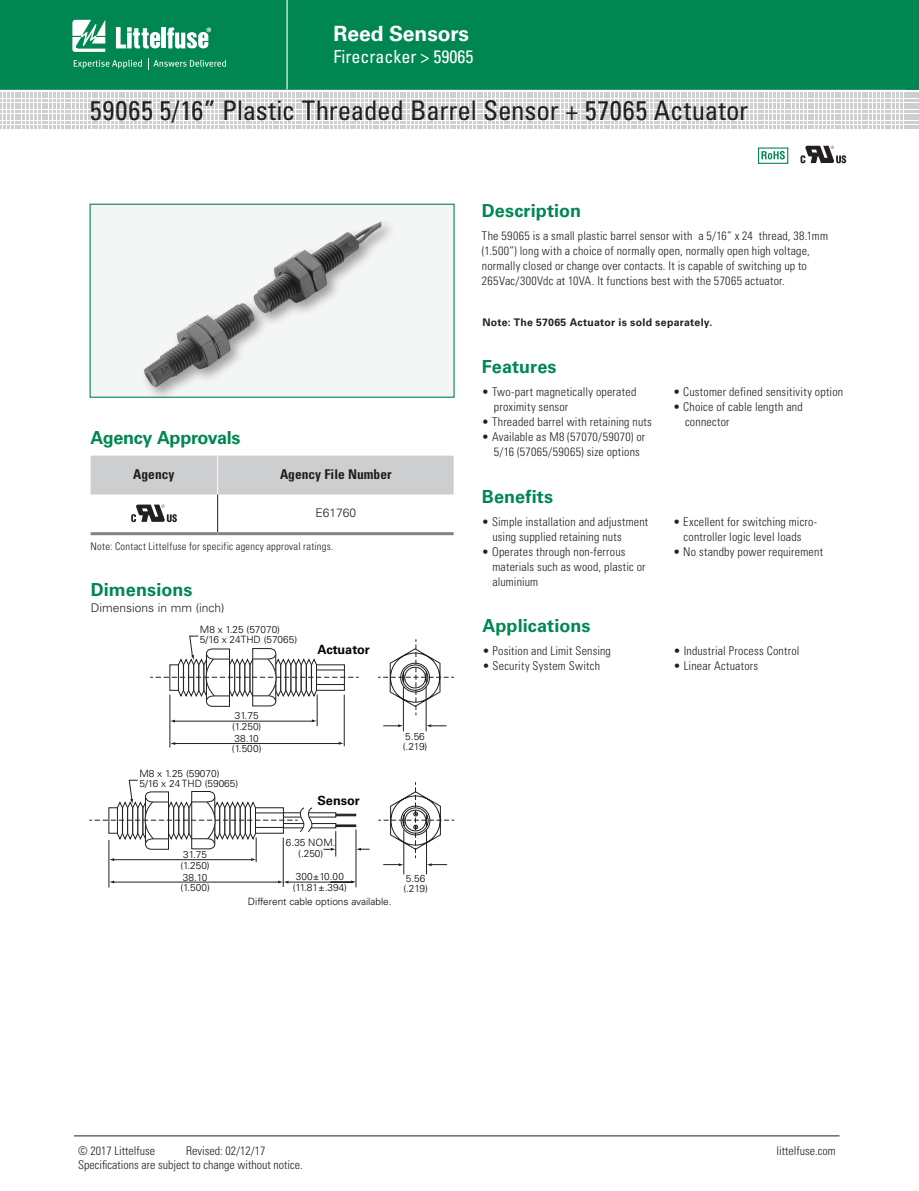
<style>
.page{position:relative;width:919px;height:1191px;background:#fff}
.page>*{position:absolute;margin:0;border:0;box-sizing:border-box;transform-origin:0 0}
.t1{font:condensed 27px "Univers LT Std";color:#231f20}
.t2{font:700 21px "Univers LT Std";letter-spacing:-.005em;color:#fff}
.t3{font:700 18px "Univers LT Std";letter-spacing:.005em;color:#008751}
.t4{font:condensed 18px "Univers LT Std";color:#fff}
.t5{font:700 18px "Univers LT Std";letter-spacing:-.02em;color:#008751}
.t6{font:700 condensed 13.5px "Univers LT Std";color:#231f20}
.t7{font:700 12.75px "Univers LT Std";color:#040503}
.t8{font:300 condensed 12px/15px "Univers LT Std";letter-spacing:.015em;color:#231f20}
.t9{font:300 12px "Univers LT Std";color:#231f20}
.t10{font:300 condensed 10.5px "Univers LT Std";letter-spacing:.025em;color:#231f20}
.t11{font:700 10.5px "Univers LT Std";letter-spacing:.025em;color:#231f20}
.t12{font:300 10.05px/10.2px "Univers LT Std";color:#040503}
</style>
<div class="page">
<hr style="left:74px;top:1135px;width:765px;height:1px;background:#231f20">
<svg style="left:0;top:0;width:919px;height:127px;background:#46a37e"></svg>
<div style="left:91px;top:455px;width:362px;height:39px;background:#cdced0"></div>
<hr style="left:217px;top:455px;width:1px;height:39px;background:#fff">
<hr style="left:217px;top:494px;width:1px;height:38px;background:#231f20">
<hr style="left:91px;top:532px;width:127px;height:3px;background:#808285">
<hr style="left:218px;top:532px;width:235px;height:3px;background:#808285">
<svg style="left:131px;top:504px;width:46px;height:18px"></svg>
<div style="left:89px;top:204px;width:365px;height:194px;background:#f4f5f5;border:1px solid #008751"></div>
<svg style="left:761px;top:151px;width:23px;height:8px"></svg>
<div style="left:758px;top:147px;width:30px;height:17px;border:1px solid #008751"></div>
<svg style="left:800px;top:146px;width:46px;height:17px"></svg>
<div style="left:140px;top:218px;width:256px;height:184px;background:#231f20;opacity:.41"></div>
<img style="left:144px;top:221px;width:237px;height:164px">
<hr style="left:109px;top:840px;width:1px;height:47px;background:#231f20">
<hr style="left:283px;top:837px;width:1px;height:50px;background:#231f20">
<hr style="left:355px;top:829px;width:1px;height:58px;background:#231f20">
<hr style="left:426px;top:830px;width:1px;height:44px;background:#231f20">
<hr style="left:403px;top:830px;width:1px;height:44px;background:#231f20">
<hr style="left:287px;top:882px;width:66px;height:1px;background:#231f20">
<hr style="left:112px;top:882px;width:167px;height:1px;background:#231f20">
<svg style="left:278px;top:880px;width:10px;height:3px"></svg>
<svg style="left:330px;top:880px;width:26px;height:3px"></svg>
<svg style="left:89px;top:780px;width:365px;height:86px"></svg>
<hr style="left:170px;top:694px;width:1px;height:53px;background:#231f20">
<hr style="left:344px;top:694px;width:1px;height:52px;background:#231f20">
<svg style="left:150px;top:636px;width:304px;height:109px"></svg>
<h2 class="t2" style="left:333px;top:21px;width:137px">Reed Sensors</h2>
<h3 class="t4" style="left:333px;top:45px;width:141px">Firecracker &gt; 59065</h3>
<h1 class="t1" style="left:90px;top:94px;width:660px">59065 5/16” Plastic Threaded Barrel Sensor + 57065 Actuator</h1>
<h3 class="t3" style="left:482px;top:200px;width:101px">Description</h3>
<p class="t8" style="left:482px;top:228px;width:347px">The 59065 is a small plastic barrel sensor with a 5/16” x 24 thread, 38.1mm (1.500”) long with a choice of normally open, normally open high voltage, normally closed or change over contacts. It is capable of switching up to 265Vac/300Vdc at 10VA. It functions best with the 57065 actuator.</p>
<h3 class="t5" style="left:91px;top:427px;width:151px">Agency Approvals</h3>
<p class="t6" style="left:133px;top:466px;width:43px">Agency</p>
<p class="t6" style="left:280px;top:466px;width:113px">Agency File Number</p>
<p class="t9" style="left:315px;top:505px;width:42px">E61760</p>
<p class="t10" style="left:91px;top:540px;width:244px">Note: Contact Littelfuse for specific agency approval ratings.</p>
<h3 class="t3" style="left:91px;top:579px;width:103px">Dimensions</h3>
<p class="t9" style="left:91px;top:600px;width:135px">Dimensions in mm (inch)</p>
<p class="t12" style="left:200px;top:624px;width:99px">M8 x 1.25 (57070)<br>5/16 x 24THD (57065)</p>
<p class="t7" style="left:317px;top:642px;width:54px">Actuator</p>
<p class="t12" style="left:232px;top:710px;width:31px">31.75 (1.250)</p>
<p class="t12" style="left:232px;top:733px;width:31px">38.10 (1.500)</p>
<p class="t12" style="left:403px;top:731px;width:26px">5.56 (.219)</p>
<p class="t12" style="left:139px;top:768px;width:100px">M8 x 1.25 (59070)<br>5/16 x 24 THD (59065)</p>
<p class="t7" style="left:317px;top:793px;width:44px">Sensor</p>
<p class="t12" style="left:180px;top:849px;width:31px">31.75 (1.250)</p>
<p class="t12" style="left:180px;top:872px;width:31px">38.10 (1.500)</p>
<p class="t12" style="left:286px;top:837px;width:51px;text-align:center">6.35 NOM. (.250)</p>
<p class="t12" style="left:293px;top:871px;width:56px;text-align:center">300±10.00 (11.81±.394)</p>
<p class="t12" style="left:248px;top:896px;width:145px">Different cable options available.</p>
<p class="t12" style="left:403px;top:873px;width:26px">5.56 (.219)</p>
<p class="t11" style="left:482px;top:316px;width:231px">Note: The 57065 Actuator is sold separately.</p>
<h3 class="t3" style="left:482px;top:356px;width:76px">Features</h3>
<p class="t8" style="left:494px;top:384px;width:144px;text-indent:-12px">• Two-part magnetically operated proximity sensor</p>
<p class="t8" style="left:482px;top:414px;width:171px">• Threaded barrel with retaining nuts</p>
<p class="t8" style="left:482px;top:429px;width:165px;text-align:center">• Available as M8 (57070/59070) or<br>5/16 (57065/59065) size options</p>
<h3 class="t3" style="left:482px;top:486px;width:73px">Benefits</h3>
<p class="t8" style="left:492px;top:514px;width:157px;text-indent:-10px">• Simple installation and adjustment using supplied retaining nuts</p>
<p class="t8" style="left:492px;top:544px;width:155px;text-indent:-10px">• Operates through non-ferrous materials such as wood, plastic or aluminium</p>
<h3 class="t3" style="left:482px;top:615px;width:110px">Applications</h3>
<p class="t8" style="left:482px;top:643px;width:130px">• Position and Limit Sensing</p>
<p class="t8" style="left:482px;top:658px;width:119px">• Security System Switch</p>
<p class="t8" style="left:673px;top:384px;width:172px">• Customer defined sensitivity option</p>
<p class="t8" style="left:685px;top:399px;width:119px;text-indent:-12px">• Choice of cable length and connector</p>
<p class="t8" style="left:673px;top:514px;width:145px;text-align:center">• Excellent for switching micro&shy;controller logic level loads</p>
<p class="t8" style="left:673px;top:544px;width:151px">• No standby power requirement</p>
<p class="t8" style="left:673px;top:643px;width:127px">• Industrial Process Control</p>
<p class="t8" style="left:673px;top:658px;width:86px">• Linear Actuators</p>
<p class="t8" style="left:78px;top:1143px;width:78px">© 2017 Littelfuse</p>
<p class="t8" style="left:186px;top:1143px;width:81px">Revised: 02/12/17</p>
<p class="t8" style="left:776px;top:1143px;width:61px">littelfuse.com</p>
<p class="t8" style="left:78px;top:1157px;width:226px">Specifications are subject to change without notice.</p>
</div>
